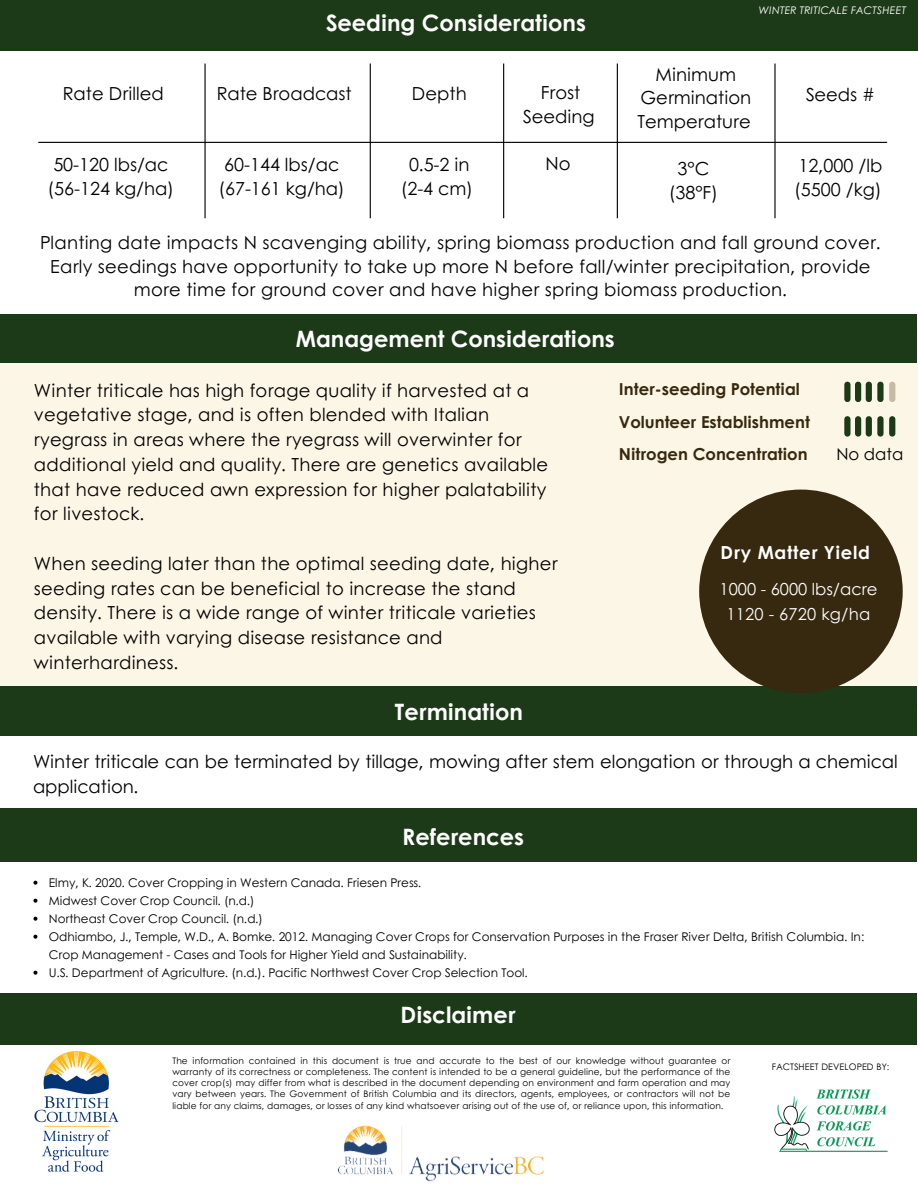
<style>
.page{position:relative;width:918px;height:1188px;background:#fff}
.page>*{position:absolute;margin:0;border:0;box-sizing:border-box;transform-origin:0 0}
.t1{font:700 22.5px "Century Gothic";color:#fff}
.t2{font:18px/24.8px "Century Gothic";letter-spacing:.015em;color:#000}
.t3{font:700 18px "Century Gothic";letter-spacing:.04em;color:#fff}
.t4{font:700 16.5px/32.7px "Century Gothic";color:#37290f}
.t5{font:16.5px "Century Gothic";color:#fff}
.t6{font:16.5px "Century Gothic";color:#000}
.t7{font:12px/18px "Century Gothic";color:#000}
.t8{font:italic 10.5px "Century Gothic";letter-spacing:.015em;color:#fff}
.t9{font:9px/11.2px "Century Gothic";letter-spacing:.015em;color:#000;text-align:justify}
</style>
<div class="page">
<div style="left:0;top:333px;width:918px;height:372px;background:#fcf6e6"></div>
<div style="left:0;top:686px;width:917px;height:50px;background:#1c3a17"></div>
<div style="left:0;top:0;width:918px;height:50px;background:#1c3a17"></div>
<div style="left:0;top:314px;width:917px;height:49px;background:#1c3a17"></div>
<div style="left:0;top:993px;width:917px;height:52px;background:#1c3a17"></div>
<div style="left:0;top:809px;width:917px;height:53px;background:#1c3a17"></div>
<svg style="left:33px;top:881px;width:4px;height:4px"></svg>
<svg style="left:33px;top:899px;width:4px;height:4px"></svg>
<svg style="left:33px;top:917px;width:4px;height:4px"></svg>
<svg style="left:33px;top:935px;width:4px;height:4px"></svg>
<svg style="left:33px;top:971px;width:4px;height:4px"></svg>
<div style="left:699px;top:490px;width:204px;height:203px;background:#37290f;border-radius:50%"></div>
<hr style="left:38px;top:142px;width:849px;height:1px;background:#000">
<hr style="left:204px;top:64px;width:2px;height:154px;background:#000">
<hr style="left:370px;top:64px;width:1px;height:154px;background:#000">
<hr style="left:503px;top:64px;width:1px;height:154px;background:#000">
<hr style="left:617px;top:64px;width:1px;height:154px;background:#000">
<hr style="left:774px;top:64px;width:2px;height:154px;background:#000">
<img style="left:337px;top:1125px;width:207px;height:56px">
<img style="left:34px;top:1051px;width:85px;height:121px">
<img style="left:774px;top:1089px;width:114px;height:63px">
<svg style="left:844px;top:382px;width:51px;height:20px"></svg>
<svg style="left:844px;top:416px;width:51px;height:21px"></svg>
<p class="t1" style="left:326px;top:6px;width:262px">Seeding Considerations</p>
<p class="t8" style="left:759px;top:2px;width:149px">WINTER TRITICALE FACTSHEET</p>
<p class="t2" style="left:638px;top:62px;width:115px;line-height:23.7px;text-align:center">Minimum<br>Germination<br>Temperature</p>
<p class="t2" style="left:677px;top:156px;width:33px">3°C</p>
<p class="t2" style="left:669px;top:179px;width:51px">(38°F)</p>
<p class="t2" style="left:523px;top:80px;width:73px;line-height:23.7px;text-align:center">Frost<br>Seeding</p>
<p class="t2" style="left:546px;top:151px;width:27px">No</p>
<p class="t2" style="left:63px;top:80px;width:103px">Rate Drilled</p>
<p class="t2" style="left:217px;top:80px;width:136px">Rate Broadcast</p>
<p class="t2" style="left:412px;top:80px;width:56px">Depth</p>
<p class="t2" style="left:806px;top:82px;width:71px">Seeds #</p>
<p class="t2" style="left:401px;top:152px;width:74px;line-height:23.7px;text-align:center">0.5-2 in (2-4 cm)</p>
<p class="t2" style="left:53px;top:151px;width:117px">50-120 lbs/ac</p>
<p class="t2" style="left:48px;top:175px;width:128px">(56-124 kg/ha)</p>
<p class="t2" style="left:224px;top:151px;width:117px">60-144 lbs/ac</p>
<p class="t2" style="left:218px;top:175px;width:128px">(67-161 kg/ha)</p>
<p class="t2" style="left:794px;top:153px;width:90px;line-height:23.7px">12,000 /lb (5500 /kg)</p>
<p class="t2" style="left:40px;top:230px;width:842px;line-height:23.7px;text-align:center">Planting date impacts N scavenging ability, spring biomass production and fall ground cover.<br>Early seedings have opportunity to take up more N before fall/winter precipitation, provide more time for ground cover and have higher spring biomass production.</p>
<p class="t1" style="left:296px;top:322px;width:321px">Management Considerations</p>
<p class="t2" style="left:34px;top:377px;width:516px">Winter triticale has high forage quality if harvested at a vegetative stage, and is often blended with Italian ryegrass in areas where the ryegrass will overwinter for additional yield and quality. There are genetics available that have reduced awn expression for higher palatability for livestock.</p>
<p class="t2" style="left:34px;top:550px;width:525px">When seeding later than the optimal seeding date, higher seeding rates can be beneficial to increase the stand density. There is a wide range of winter triticale varieties available with varying disease resistance and winterhardiness.</p>
<p class="t1" style="left:395px;top:695px;width:130px">Termination</p>
<p class="t4" style="left:619px;top:372px;width:193px">Inter-seeding Potential<br>Volunteer Establishment<br>Nitrogen Concentration</p>
<p class="t6" style="left:836px;top:442px;width:68px">No data</p>
<p class="t3" style="left:721px;top:539px;width:151px">Dry Matter Yield</p>
<p class="t5" style="left:720px;top:576px;width:160px">1000 - 6000 lbs/acre</p>
<p class="t5" style="left:727px;top:602px;width:145px">1120 - 6720 kg/ha</p>
<p class="t2" style="left:33px;top:748px;width:866px">Winter triticale can be terminated by tillage, mowing after stem elongation or through a chemical application.</p>
<p class="t1" style="left:402px;top:820px;width:123px">References</p>
<p class="t7" style="left:49px;top:873px;width:374px">Elmy, K. 2020. Cover Cropping in Western Canada. Friesen Press.</p>
<p class="t7" style="left:49px;top:891px;width:207px">Midwest Cover Crop Council. (n.d.)</p>
<p class="t7" style="left:49px;top:909px;width:216px">Northeast Cover Crop Council. (n.d.)</p>
<p class="t7" style="left:49px;top:927px;width:817px">Odhiambo, J., Temple, W.D., A. Bomke. 2012. Managing Cover Crops for Conservation Purposes in the Fraser River Delta, British Columbia. In:<br>Crop Management - Cases and Tools for Higher Yield and Sustainability.</p>
<p class="t7" style="left:49px;top:963px;width:480px">U.S. Department of Agriculture. (n.d.). Pacific Northwest Cover Crop Selection Tool.</p>
<p class="t1" style="left:401px;top:998px;width:117px">Disclaimer</p>
<p class="t9" style="left:172px;top:1054px;width:560px">The information contained in this document is true and accurate to the best of our knowledge without guarantee or warranty of its correctness or completeness. The content is intended to be a general guideline, but the performance of the cover crop(s) may differ from what is described in the document depending on environment and farm operation and may vary between years. The Government of British Columbia and its directors, agents, employees, or contractors will not be liable for any claims, damages, or losses of any kind whatsoever arising out of the use of, or reliance upon, this information.</p>
<p class="t9" style="left:772px;top:1061px;width:119px">FACTSHEET DEVELOPED BY:</p>
</div>
